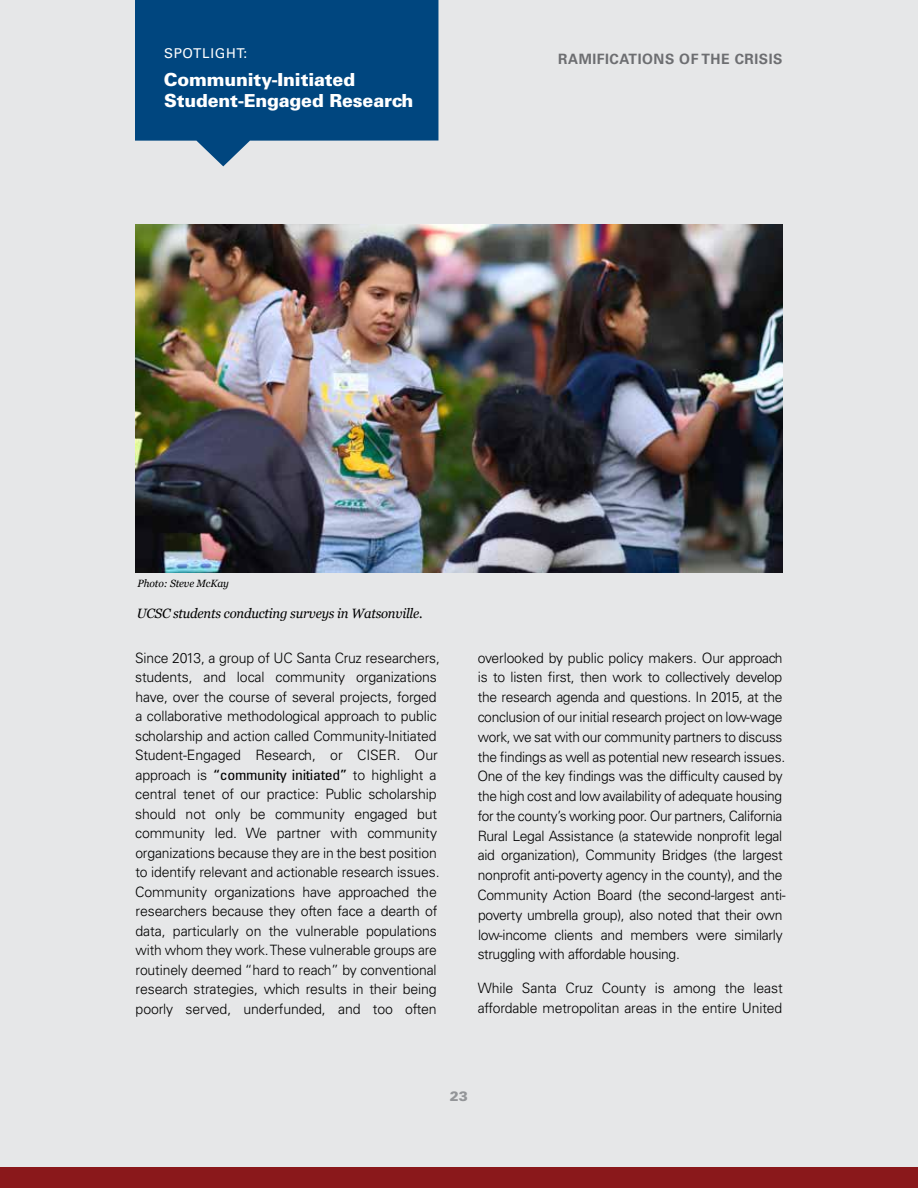
<style>
.page{position:relative;width:918px;height:1188px;background:#e6e7e8}
.page>*{position:absolute;margin:0;border:0;box-sizing:border-box;transform-origin:0 0}
.t1{font:900 18px/21px "Univers LT Std";letter-spacing:-.01em;color:#fff}
.t2{font:300 14.25px/19.5px "Univers LT Std";letter-spacing:-.01em;color:#000}
.t3{font:700 14.25px "Univers LT Std";letter-spacing:.04em;color:#6d6e71}
.t4{font:italic 13.5px "Georgia";letter-spacing:-.015em;color:#000}
.t5{font:13.5px "Univers LT Std";letter-spacing:.05em;color:#fff}
.t6{font:900 13.5px "Univers LT Std";color:#939598}
.t7{font:italic 10.5px "Georgia";letter-spacing:-.01em;color:#000}
.s1{font-weight:400;font-stretch:condensed}
</style>
<div class="page">
<svg style="left:135px;top:0;width:303px;height:166px;background:#205c8d"></svg>
<img style="left:135px;top:224px;width:648px;height:348px">
<div style="left:0;top:1168px;width:918px;height:20px;background:#8a181b"></div>
<p class="t5" style="left:164px;top:45px;width:85px">SPOTLIGHT:</p>
<p class="t1" style="left:164px;top:68px;width:251px">Community-Initiated<br>Student-Engaged Research</p>
<p class="t3" style="left:558px;top:51px;width:226px">RAMIFICATIONS OF THE CRISIS</p>
<p class="t7" style="left:138px;top:576px;width:93px">Photo: Steve McKay</p>
<p class="t4" style="left:137px;top:604px;width:287px">UCSC students conducting surveys in Watsonville.</p>
<p class="t2" style="left:135px;top:648px;width:306px">Since 2013, a group of UC Santa Cruz researchers, students, and local community organizations have, over the course of several projects, forged a collaborative methodological approach to public scholarship and action called Community-Initiated Student-Engaged Research, or CISER. Our approach is <span class="s1">“community initiated”</span> to highlight a central tenet of our practice: Public scholarship should not only be community engaged but community led. We partner with community organizations because they are in the best position to identify relevant and actionable research issues.<br>Community organizations have approached the researchers because they often face a dearth of data, particularly on the vulnerable populations with whom they work. These vulnerable groups are routinely deemed “hard to reach” by conventional research strategies, which results in their being poorly served, underfunded, and too often</p>
<p class="t2" style="left:477px;top:648px;width:310px">overlooked by public policy makers. Our approach is to listen first, then work to collectively develop the research agenda and questions. In 2015, at the conclusion of our initial research project on low-wage work, we sat with our community partners to discuss the findings as well as potential new research issues.<br>One of the key findings was the difficulty caused by the high cost and low availability of adequate housing for the county’s working poor. Our partners, California Rural Legal Assistance (a statewide nonprofit legal aid organization), Community Bridges (the largest nonprofit anti-poverty agency in the county), and the Community Action Board (the second-largest anti&shy;poverty umbrella group), also noted that their own low-income clients and members were similarly struggling with affordable housing.</p>
<p class="t2" style="left:478px;top:978px;width:307px">While Santa Cruz County is among the least affordable metropolitan areas in the entire United</p>
<p class="t6" style="left:450px;top:1087px;width:20px">23</p>
</div>
